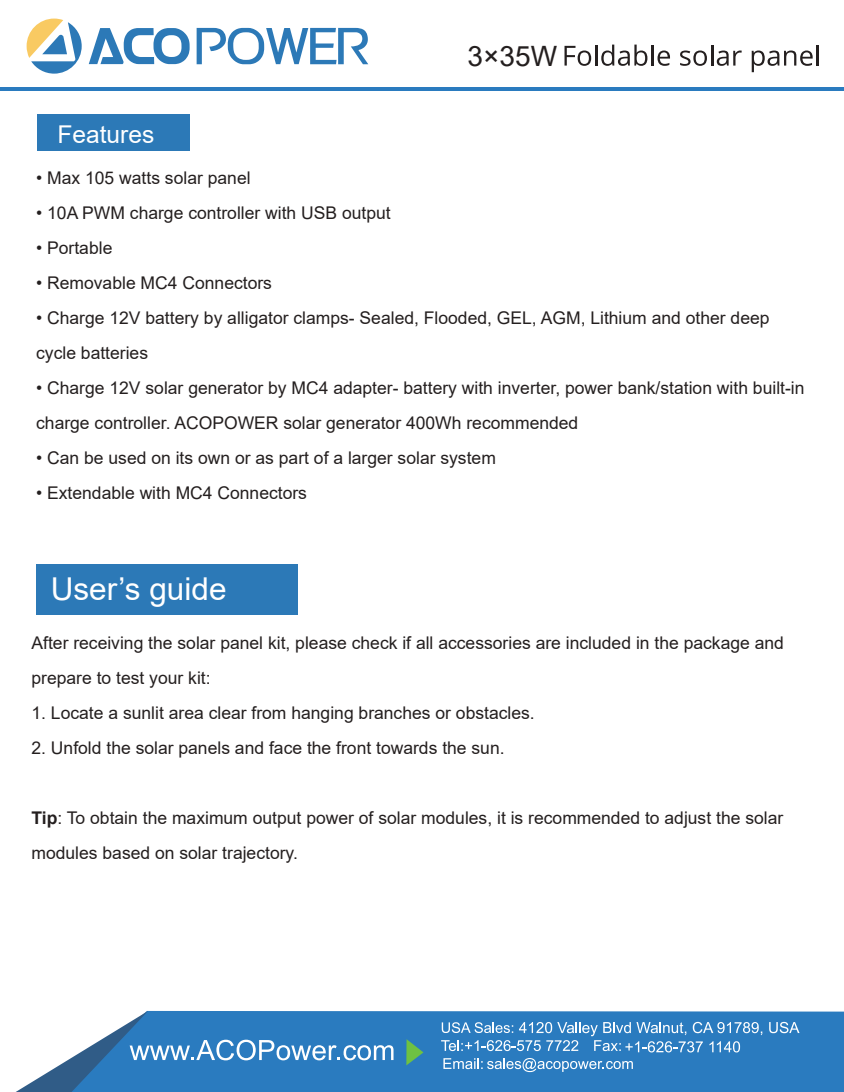
<style>
.page{position:relative;width:844px;height:1092px;background:#fff}
.page>*{position:absolute;margin:0;border:0;box-sizing:border-box;transform-origin:0 0}
.t1{font:31.5px "Arial";color:#fff}
.t2{font:28px "Arial";color:#241f1f}
.t3{font:24.5px "Arial";color:#fff}
.t4{font:17.5px/35px "Arial";color:#241f1f}
.s1{font-weight:700}
</style>
<div class="page">
<div style="left:36px;top:564px;width:261px;height:50px;background:#2c79b7"></div>
<div style="left:37px;top:115px;width:153px;height:36px;background:#2c79b7"></div>
<div style="left:393px;top:1011px;width:450px;height:80px;background:#2a7bbf"></div>
<svg style="left:17px;top:1010px;width:376px;height:81px"></svg>
<svg style="left:406px;top:1039px;width:17px;height:26px"></svg>
<hr style="left:0;top:87px;width:843px;height:3px;background:#2a7bbf">
<svg style="left:89px;top:28px;width:101px;height:36px"></svg>
<svg style="left:196px;top:28px;width:172px;height:36px"></svg>
<svg style="left:27px;top:19px;width:55px;height:55px"></svg>
<svg style="left:769px;top:1021px;width:30px;height:12px"></svg>
<svg style="left:441px;top:1021px;width:321px;height:50px;background:#4b8fc9"></svg>
<svg style="left:564px;top:46px;width:27px;height:20px"></svg>
<hr style="left:595px;top:45px;width:2px;height:21px;background:#241f1f">
<svg style="left:601px;top:45px;width:46px;height:21px"></svg>
<hr style="left:651px;top:45px;width:2px;height:21px;background:#241f1f">
<svg style="left:657px;top:50px;width:12px;height:16px"></svg>
<svg style="left:680px;top:50px;width:26px;height:16px"></svg>
<hr style="left:710px;top:45px;width:3px;height:21px;background:#241f1f">
<svg style="left:716px;top:50px;width:25px;height:16px"></svg>
<svg style="left:751px;top:50px;width:61px;height:22px"></svg>
<hr style="left:816px;top:45px;width:2px;height:21px;background:#241f1f">
<h3 class="t3" style="left:58px;top:117px;width:98px">Features</h3>
<h2 class="t2" style="left:467px;top:37px;width:91px">3×35W</h2>
<p class="t4" style="left:36px;top:160px;width:216px">• Max 105 watts solar panel</p>
<p class="t4" style="left:36px;top:195px;width:356px">• 10A PWM charge controller with USB output</p>
<p class="t4" style="left:36px;top:230px;width:78px">• Portable</p>
<p class="t4" style="left:36px;top:265px;width:237px">• Removable MC4 Connectors</p>
<p class="t4" style="left:36px;top:300px;width:734px">• Charge 12V battery by alligator clamps- Sealed, Flooded, GEL, AGM, Lithium and other deep cycle batteries</p>
<p class="t4" style="left:36px;top:370px;width:769px">• Charge 12V solar generator by MC4 adapter- battery with inverter, power bank/station with built-in charge controller. ACOPOWER solar generator 400Wh recommended</p>
<p class="t4" style="left:36px;top:440px;width:461px">• Can be used on its own or as part of a larger solar system</p>
<p class="t4" style="left:36px;top:475px;width:272px">• Extendable with MC4 Connectors</p>
<h1 class="t1" style="left:51px;top:567px;width:177px">User’s guide</h1>
<p class="t4" style="left:31px;top:625px;width:753px">After receiving the solar panel kit, please check if all accessories are included in the package and prepare to test your kit:</p>
<p class="t4" style="left:31px;top:695px;width:504px">1. Locate a sunlit area clear from hanging branches or obstacles.</p>
<p class="t4" style="left:31px;top:730px;width:474px">2. Unfold the solar panels and face the front towards the sun.</p>
<p class="t4" style="left:31px;top:800px;width:753px"><span class="s1">Tip</span>: To obtain the maximum output power of solar modules, it is recommended to adjust the solar modules based on solar trajectory.</p>
</div>
